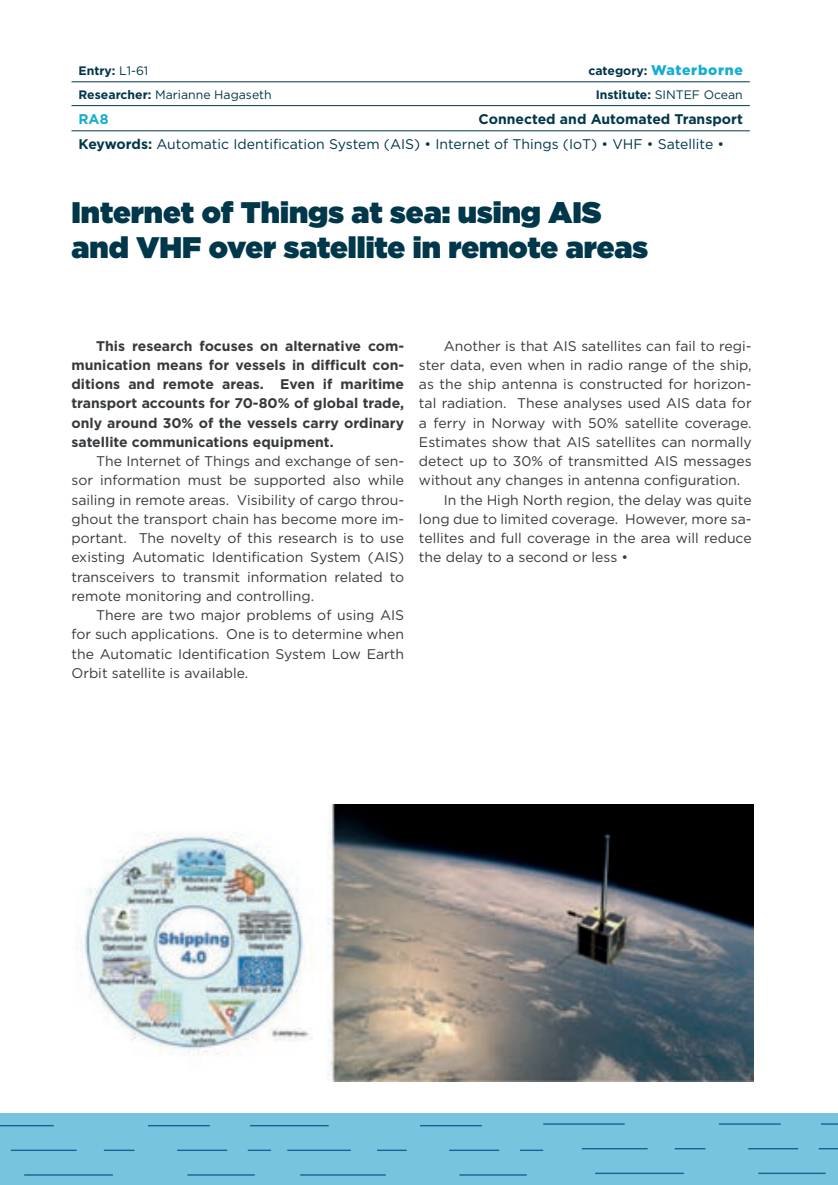
<style>
.page{position:relative;width:838px;height:1185px;background:#fff}
.page>*{position:absolute;margin:0;border:0;box-sizing:border-box;transform-origin:0 0}
.t1{font:900 29.75px/35px "Gotham";color:#00374a}
.t2{font:14px/19.2px "Gotham";color:#373a3d;text-align:justify}
.t3{font:700 14px/19.2px "Gotham";color:#373a3d;text-align:justify}
.t4{font:14px/25.2px "Gotham";color:#00374a}
.t5{font:900 14px "Gotham";letter-spacing:.05em;color:#16add2}
.t6{font:700 14px "Gotham";color:#16add2}
.t7{font:12.25px "Gotham";color:#00374a}
.t8{font:700 12.25px "Gotham";color:#00374a}
.s1{font-weight:400}
.s2{font-weight:700;font-size:12.25px;color:#00374a}
.s3{font-weight:700}
</style>
<div class="page">
<div style="left:0;top:1113px;width:837px;height:72px;background:#77c4de"></div>
<hr style="left:777px;top:1113px;width:60px;height:1px;background:#116598">
<hr style="left:718px;top:1113px;width:31px;height:1px;background:#116598">
<hr style="left:718px;top:1184px;width:88px;height:1px;background:#116598">
<hr style="left:758px;top:1172px;width:67px;height:2px;background:#116598">
<hr style="left:748px;top:1148px;width:50px;height:1px;background:#116598">
<hr style="left:718px;top:1123px;width:62px;height:1px;background:#116598">
<svg style="left:820px;top:1113px;width:18px;height:1px"></svg>
<svg style="left:818px;top:1148px;width:20px;height:1px"></svg>
<svg style="left:821px;top:1123px;width:16px;height:1px"></svg>
<hr style="left:620px;top:1113px;width:85px;height:1px;background:#116598">
<hr style="left:543px;top:1113px;width:40px;height:1px;background:#116598">
<hr style="left:543px;top:1184px;width:115px;height:1px;background:#116598">
<hr style="left:595px;top:1172px;width:88px;height:2px;background:#116598">
<hr style="left:674px;top:1148px;width:31px;height:1px;background:#116598">
<hr style="left:581px;top:1148px;width:66px;height:1px;background:#116598">
<hr style="left:543px;top:1123px;width:81px;height:1px;background:#116598">
<hr style="left:479px;top:1113px;width:64px;height:1px;background:#116598">
<hr style="left:420px;top:1113px;width:30px;height:1px;background:#116598">
<hr style="left:420px;top:1184px;width:87px;height:1px;background:#116598">
<hr style="left:459px;top:1174px;width:67px;height:1px;background:#116598">
<hr style="left:520px;top:1149px;width:23px;height:2px;background:#116598">
<hr style="left:449px;top:1149px;width:50px;height:2px;background:#116598">
<hr style="left:420px;top:1125px;width:62px;height:1px;background:#116598">
<hr style="left:207px;top:1113px;width:64px;height:1px;background:#116598">
<hr style="left:148px;top:1113px;width:30px;height:1px;background:#116598">
<hr style="left:148px;top:1184px;width:87px;height:1px;background:#116598">
<hr style="left:187px;top:1174px;width:68px;height:1px;background:#116598">
<hr style="left:248px;top:1149px;width:23px;height:2px;background:#116598">
<hr style="left:177px;top:1149px;width:50px;height:2px;background:#116598">
<hr style="left:148px;top:1125px;width:62px;height:1px;background:#116598">
<hr style="left:325px;top:1113px;width:81px;height:1px;background:#116598">
<hr style="left:250px;top:1113px;width:38px;height:1px;background:#116598">
<hr style="left:250px;top:1184px;width:111px;height:1px;background:#116598">
<hr style="left:300px;top:1174px;width:86px;height:1px;background:#116598">
<hr style="left:377px;top:1149px;width:29px;height:2px;background:#116598">
<hr style="left:287px;top:1149px;width:64px;height:2px;background:#116598">
<hr style="left:250px;top:1125px;width:78px;height:1px;background:#116598">
<hr style="left:50px;top:1113px;width:84px;height:1px;background:#116598">
<hr style="left:0;top:1184px;width:88px;height:1px;background:#116598">
<hr style="left:24px;top:1174px;width:89px;height:1px;background:#116598">
<hr style="left:104px;top:1149px;width:30px;height:2px;background:#116598">
<hr style="left:11px;top:1149px;width:66px;height:2px;background:#116598">
<hr style="left:0;top:1125px;width:54px;height:1px;background:#116598">
<hr style="left:71px;top:81px;width:678px;height:1px;background:#00374a">
<hr style="left:71px;top:105px;width:678px;height:1px;background:#00374a">
<hr style="left:71px;top:130px;width:678px;height:1px;background:#00374a">
<img style="left:79px;top:804px;width:674px;height:278px">
<p class="t8" style="left:78px;top:62px;width:71px">Entry: <span class="s1">L1-61</span></p>
<p class="t5" style="left:588px;top:60px;width:156px"><span class="s2">category:</span> Waterborne</p>
<p class="t7" style="left:78px;top:86px;width:195px"><span class="s3">Researcher:</span> Marianne Hagaseth</p>
<p class="t7" style="left:595px;top:86px;width:149px"><span class="s3">Institute:</span> SINTEF Ocean</p>
<p class="t6" style="left:78px;top:110px;width:32px">RA8</p>
<p class="t4" style="left:78px;top:106px;width:665px;text-indent:400px"><span class="s3">Connected and Automated Transport<br>Keywords:</span> Automatic Identification System (AIS) • Internet of Things (IoT) • VHF • Satellite •</p>
<h1 class="t1" style="left:71px;top:194px;width:578px">Internet of Things at sea: using AIS and VHF over satellite in remote areas</h1>
<p class="t3" style="left:71px;top:336px;width:334px;text-indent:25px">This research focuses on alternative com&shy;munication means for vessels in difficult con&shy;ditions and remote areas. Even if maritime transport accounts for 70-80% of global trade, only around 30% of the vessels carry ordinary satellite communications equipment.</p>
<p class="t2" style="left:71px;top:451px;width:334px;text-indent:25px">The Internet of Things and exchange of sen&shy;sor information must be supported also while sailing in remote areas. Visibility of cargo throu&shy;ghout the transport chain has become more im&shy;portant. The novelty of this research is to use existing Automatic Identification System (AIS) transceivers to transmit information related to remote monitoring and controlling.</p>
<p class="t2" style="left:71px;top:605px;width:334px;text-indent:25px">There are two major problems of using AIS for such applications. One is to determine when the Automatic Identification System Low Earth Orbit satellite is available.</p>
<p class="t2" style="left:444px;top:336px;width:309px">Another is that AIS satellites can fail to regi-</p>
<p class="t2" style="left:419px;top:355px;width:334px">ster data, even when in radio range of the ship,</p>
<p class="t2" style="left:419px;top:374px;width:334px">as the ship antenna is constructed for horizon-</p>
<p class="t2" style="left:419px;top:393px;width:334px">tal radiation. These analyses used AIS data for</p>
<p class="t2" style="left:419px;top:413px;width:334px">a ferry in Norway with 50% satellite coverage.</p>
<p class="t2" style="left:419px;top:432px;width:334px">Estimates show that AIS satellites can normally</p>
<p class="t2" style="left:419px;top:451px;width:334px">detect up to 30% of transmitted AIS messages</p>
<p class="t2" style="left:419px;top:470px;width:323px">without any changes in antenna configuration.</p>
<p class="t2" style="left:444px;top:490px;width:309px">In the High North region, the delay was quite</p>
<p class="t2" style="left:419px;top:509px;width:334px">long due to limited coverage. However, more sa-</p>
<p class="t2" style="left:419px;top:528px;width:334px">tellites and full coverage in the area will reduce</p>
<p class="t2" style="left:419px;top:547px;width:211px">the delay to a second or less •</p>
</div>
